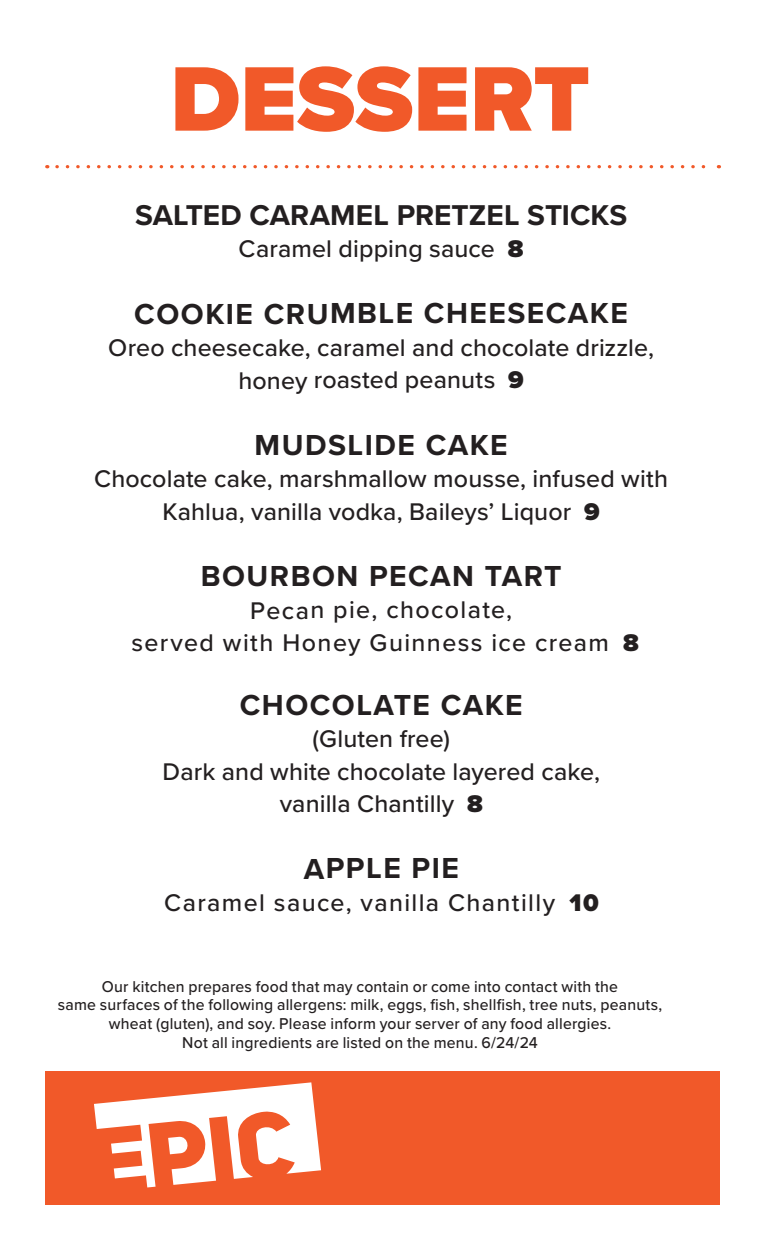
<style>
.page{position:relative;width:765px;height:1260px;background:#fff}
.page>*{position:absolute;margin:0;border:0;box-sizing:border-box;transform-origin:0 0}
.item_name{font:900 95px "Proxima Nova";color:#f15929}
.t1{font:700 30px "Proxima Nova";letter-spacing:.05em;color:#231f20}
.t2{font:700 29.75px "Proxima Nova";color:#231f20}
.t3{font:500 25px/32.5px "Proxima Nova";letter-spacing:.005em;color:#231f20;text-align:center}
.t4{font:500 25px/32.5px "Proxima Nova";letter-spacing:.055em;color:#231f20;text-align:center}
.Food_Description{font:500 16.25px/18.8px "Proxima Nova";letter-spacing:.015em;color:#231f20;text-align:center}
.s1{font-weight:900}
</style>
<div class="page">
<div style="left:45px;top:1071px;width:675px;height:133px;background:#f15929"></div>
<svg style="left:94px;top:1082px;width:227px;height:105px"></svg>
<svg style="left:57px;top:165px;width:662px;height:3px"></svg>
<p class="item_name" style="left:170px;top:28px;width:421px">DESSERT</p>
<p class="t2" style="left:135px;top:193px;width:494px">SALTED CARAMEL PRETZEL STICKS</p>
<p class="t3" style="left:239px;top:232px;width:286px">Caramel dipping sauce <span class="s1">8</span></p>
<p class="t1" style="left:134px;top:291px;width:495px">COOKIE CRUMBLE CHEESECAKE</p>
<p class="t3" style="left:108px;top:330px;width:547px">Oreo cheesecake, caramel and chocolate drizzle, honey roasted peanuts <span class="s1">9</span></p>
<p class="t1" style="left:255px;top:422px;width:255px">MUDSLIDE CAKE</p>
<p class="t3" style="left:94px;top:462px;width:575px">Chocolate cake, marshmallow mousse, infused with<br>Kahlua, vanilla vodka, Baileys’ Liquor <span class="s1">9</span></p>
<p class="t1" style="left:201px;top:554px;width:363px">BOURBON PECAN TART</p>
<p class="t4" style="left:131px;top:593px;width:509px">Pecan pie, chocolate,<br>served with Honey Guinness ice cream <span class="s1">8</span></p>
<p class="t1" style="left:240px;top:682px;width:284px">CHOCOLATE CAKE</p>
<p class="t3" style="left:163px;top:722px;width:439px">(Gluten free)<br>Dark and white chocolate layered cake, vanilla Chantilly <span class="s1">8</span></p>
<p class="t1" style="left:304px;top:846px;width:157px">APPLE PIE</p>
<p class="t4" style="left:164px;top:885px;width:436px">Caramel sauce, vanilla Chantilly <span class="s1">10</span></p>
<p class="Food_Description" style="left:58px;top:976px;width:606px">Our kitchen prepares food that may contain or come into contact with the<br>same surfaces of the following allergens: milk, eggs, fish, shellfish, tree nuts, peanuts, wheat (gluten), and soy. Please inform your server of any food allergies.<br>Not all ingredients are listed on the menu. 6/24/24</p>
</div>
